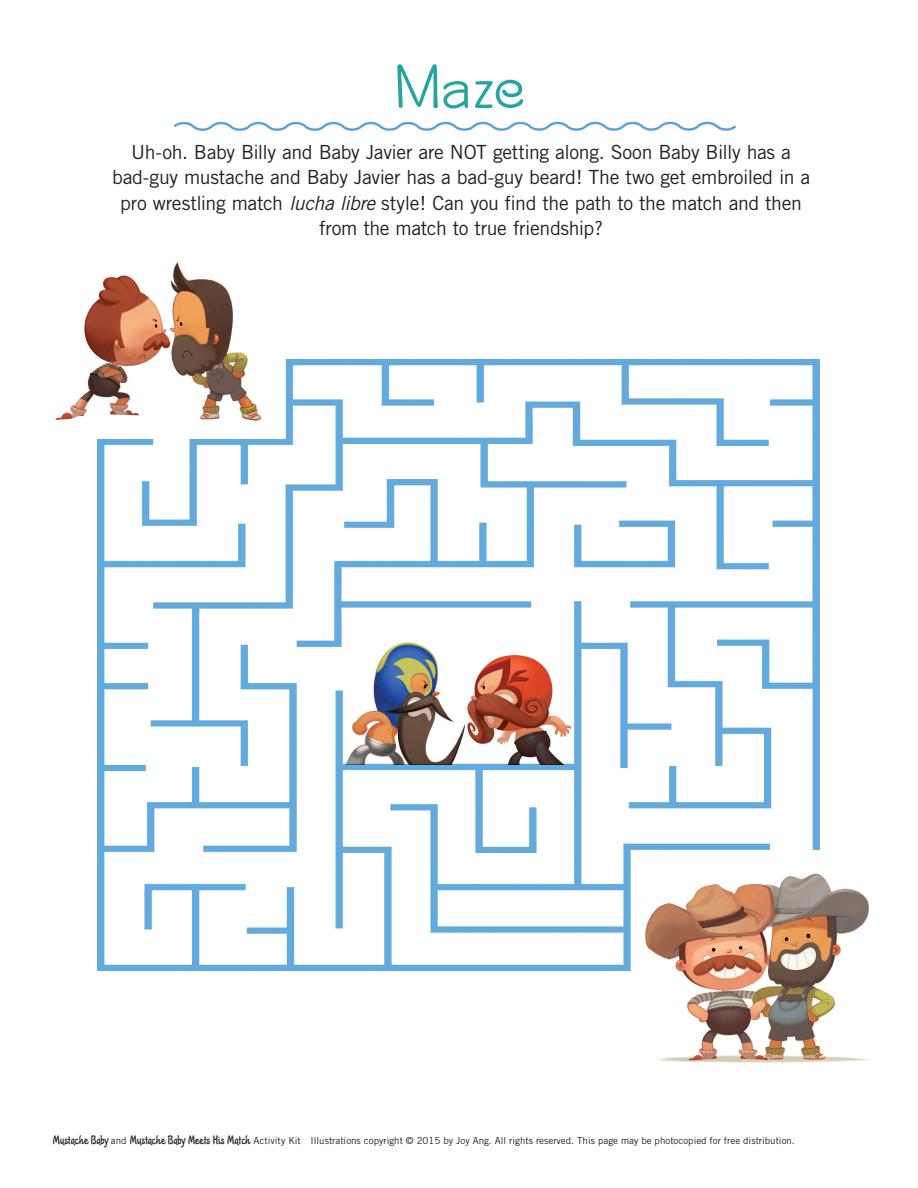
<style>
.page{position:relative;width:918px;height:1188px;background:#fff}
.page>*{position:absolute;margin:0;border:0;box-sizing:border-box;transform-origin:0 0}
.Main_Heads{font:500 67.5px "Tweed SGOT Std";color:#26a5a0}
.Instructions{font:19.5px/25.5px "Trade Gothic";letter-spacing:-.02em;color:#231f20;text-align:center}
.t1{font:9.75px "Trade Gothic";color:#231f20}
.s1{font-style:italic}
.s2{font-family:"Primavera";font-size:12px}
</style>
<div class="page">
<img style="left:98px;top:360px;width:721px;height:610px">
<img style="left:345px;top:639px;width:227px;height:125px">
<svg style="left:173px;top:121px;width:563px;height:10px"></svg>
<img style="left:55px;top:262px;width:220px;height:164px">
<img style="left:640px;top:863px;width:229px;height:200px">
<p class="Main_Heads" style="left:394px;top:50px;width:136px">Maze</p>
<p class="Instructions" style="left:112px;top:139px;width:700px">Uh-oh. Baby Billy and Baby Javier are NOT getting along. Soon Baby Billy has a bad-guy mustache and Baby Javier has a bad-guy beard! The two get embroiled in a pro wrestling match <span class="s1">lucha libre</span> style! Can you find the path to the match and then from the match to true friendship?</p>
<p class="t1" style="left:53px;top:1135px;width:744px"><span class="s2">Mustache Baby</span> and <span class="s2">Mustache Baby Meets His Match</span> Activity Kit Illustrations copyright © 2015 by Joy Ang. All rights reserved. This page may be photocopied for free distribution.</p>
</div>
